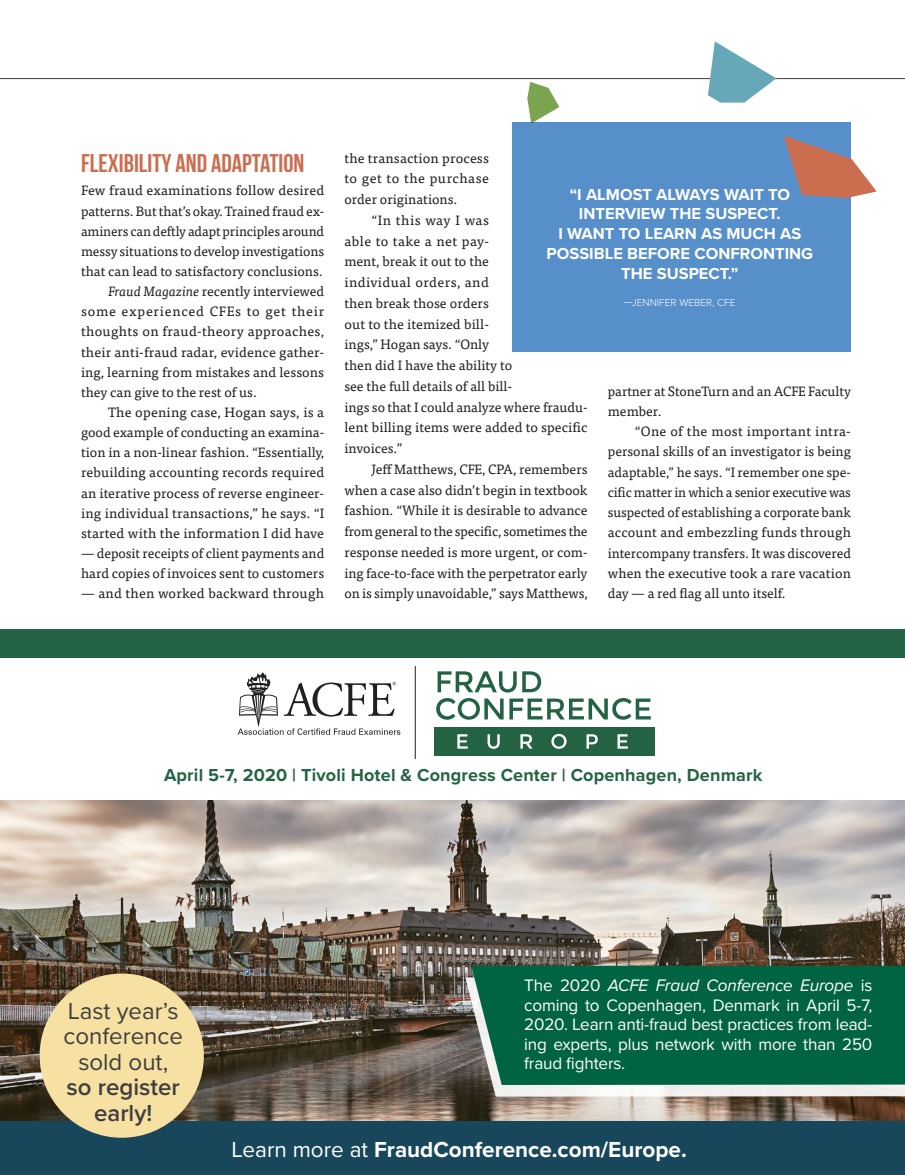
<style>
.page{position:relative;width:905px;height:1175px;background:#fff}
.page>*{position:absolute;margin:0;border:0;box-sizing:border-box;transform-origin:0 0}
.t1{font:700 25.5px "Bebas Neue";color:#cb6e50}
.t2{font:24px/25.5px "Proxima Nova";color:#3e3e3f;text-align:center}
.t3{font:600 24px/25.5px "Proxima Nova";color:#3e3e3f;text-align:center}
.t4{font:700 22.5px "Proxima Nova";color:#fff}
.t5{font:700 18px "Proxima Nova";letter-spacing:.01em;color:#246344}
.t6{font:17.25px/19.5px "Proxima Nova";letter-spacing:-.01em;color:#fff;text-align:justify}
.t7{font:700 16.5px/19.8px "Proxima Nova";color:#fff;text-align:center}
.t8{font:13.5px/20.7px "Tisa Pro";color:#231f20}
.t9{font:13.5px "Tisa Pro";letter-spacing:.02em;color:#231f20}
.t10{font:13.5px "Tisa Pro";letter-spacing:.05em;color:#231f20}
.t11{font:300 10.5px "Proxima Nova";color:#fff}
.s1{font-style:italic}
.s2{font-weight:400}
</style>
<div class="page">
<hr style="left:0;top:78px;width:904px;height:1px;background:#3e3e3f">
<svg style="left:708px;top:41px;width:68px;height:62px"></svg>
<svg style="left:527px;top:82px;width:32px;height:41px"></svg>
<div style="left:512px;top:123px;width:338px;height:229px;background:#578fcb"></div>
<svg style="left:783px;top:136px;width:93px;height:62px"></svg>
<img style="left:0;top:800px;width:904px;height:321px">
<svg style="left:465px;top:977px;width:439px;height:119px;fill:#f1efee"></svg>
<div style="left:471px;top:965px;width:433px;height:120px;background:#006342"></div>
<div style="left:0;top:629px;width:904px;height:28px;background:#246344"></div>
<svg style="left:237px;top:672px;width:163px;height:63px"></svg>
<div style="left:434px;top:727px;width:221px;height:28px;background:#236344"></div>
<svg style="left:437px;top:671px;width:79px;height:21px"></svg>
<svg style="left:522px;top:671px;width:19px;height:21px"></svg>
<svg style="left:436px;top:698px;width:67px;height:21px"></svg>
<svg style="left:509px;top:698px;width:141px;height:21px"></svg>
<svg style="left:457px;top:734px;width:10px;height:14px"></svg>
<svg style="left:487px;top:734px;width:12px;height:14px"></svg>
<svg style="left:520px;top:734px;width:12px;height:14px"></svg>
<svg style="left:551px;top:734px;width:15px;height:14px"></svg>
<svg style="left:586px;top:734px;width:11px;height:14px"></svg>
<svg style="left:617px;top:734px;width:11px;height:14px"></svg>
<hr style="left:415px;top:666px;width:1px;height:93px;background:#231f20">
<div style="left:0;top:1121px;width:904px;height:53px;background:#18475c"></div>
<div style="left:40px;top:973px;width:164px;height:164px;background:#f6e0a2;border-radius:50%"></div>
<h1 class="t1" style="left:81px;top:149px;width:225px">FLEXIBILITY AND ADAPTATION</h1>
<p class="t8" style="left:81px;top:179px;width:245px">Few fraud examinations follow desired</p>
<p class="t8" style="left:81px;top:200px;width:245px">patterns. But that’s okay. Trained fraud ex-</p>
<p class="t8" style="left:81px;top:220px;width:244px">aminers can deftly adapt principles around</p>
<p class="t8" style="left:81px;top:240px;width:245px">messy situations to develop investigations</p>
<p class="t8" style="left:81px;top:260px;width:243px">that can lead to satisfactory conclusions.</p>
<p class="t8" style="left:108px;top:280px;width:217px"><span class="s1">Fraud Magazine</span> recently interviewed</p>
<p class="t10" style="left:81px;top:301px;width:245px">some experienced CFEs to get their</p>
<p class="t9" style="left:81px;top:322px;width:244px">thoughts on fraud-theory approaches,</p>
<p class="t8" style="left:81px;top:341px;width:245px">their anti-fraud radar, evidence gather-</p>
<p class="t8" style="left:81px;top:361px;width:244px">ing, learning from mistakes and lessons</p>
<p class="t8" style="left:81px;top:381px;width:177px">they can give to the rest of us.</p>
<p class="t8" style="left:108px;top:401px;width:218px">The opening case, Hogan says, is a</p>
<p class="t8" style="left:81px;top:421px;width:245px">good example of conducting an examina-</p>
<p class="t8" style="left:81px;top:441px;width:244px">tion in a non-linear fashion. “Essentially,</p>
<p class="t8" style="left:81px;top:461px;width:245px">rebuilding accounting records required</p>
<p class="t8" style="left:81px;top:481px;width:245px">an iterative process of reverse engineer-</p>
<p class="t8" style="left:81px;top:502px;width:245px">ing individual transactions,” he says. “I</p>
<p class="t8" style="left:81px;top:522px;width:244px">started with the information I did have</p>
<p class="t8" style="left:81px;top:542px;width:245px;line-height:20.1px">— deposit receipts of client payments and hard copies of invoices sent to customers</p>
<p class="t8" style="left:81px;top:582px;width:244px">— and then worked backward through</p>
<p class="t8" style="left:344px;top:147px;width:146px;text-align:justify">the transaction process to get to the purchase order originations.</p>
<p class="t8" style="left:344px;top:209px;width:245px;text-indent:27px">“In this way I was<br>able to take a net pay-<br>ment, break it out to the<br>individual orders, and<br>then break those orders<br>out to the itemized bill-<br>ings,” Hogan says. “Only<br>then did I have the ability to<br>see the full details of all bill-<br>ings so that I could analyze where fraudu&shy;lent billing items were added to specific invoices.”</p>
<p class="t8" style="left:344px;top:458px;width:245px;text-align:justify;text-indent:27px">Jeff Matthews, CFE, CPA, remembers when a case also didn’t begin in textbook fashion. “While it is desirable to advance from general to the specific, sometimes the response needed is more urgent, or com&shy;ing face-to-face with the perpetrator early on is simply unavoidable,” says Matthews,</p>
<p class="t7" style="left:546px;top:184px;width:268px">“I ALMOST ALWAYS WAIT TO<br>INTERVIEW THE SUSPECT.<br>I WANT TO LEARN AS MUCH AS<br>POSSIBLE BEFORE CONFRONTING<br>THE SUSPECT.”</p>
<p class="t11" style="left:624px;top:294px;width:113px">—JENNIFER WEBER, CFE</p>
<p class="t8" style="left:608px;top:380px;width:245px;line-height:20.2px">partner at StoneTurn and an ACFE Faculty member.</p>
<p class="t8" style="left:608px;top:420px;width:245px;line-height:20.2px;text-align:justify;text-indent:27px">“One of the most important intra&shy;personal skills of an investigator is being adaptable,” he says. “I remember one spe&shy;cific matter in which a senior executive was suspected of establishing a corporate bank account and embezzling funds through intercompany transfers. It was discovered when the executive took a rare vacation day — a red flag all unto itself.</p>
<h3 class="t5" style="left:164px;top:761px;width:600px">April 5-7, 2020 | Tivoli Hotel &amp; Congress Center | Copenhagen, Denmark</h3>
<h2 class="t2" style="left:64px;top:997px;width:121px">Last year’s conference sold out,</h2>
<h2 class="t3" style="left:67px;top:1073px;width:115px">so register early!</h2>
<p class="t6" style="left:524px;top:974px;width:350px">The 2020 <span class="s1">ACFE Fraud Conference Europe</span> is coming to Copenhagen, Denmark in April 5-7, 2020. Learn anti-fraud best practices from lead&shy;ing experts, plus network with more than 250 fraud fighters.</p>
<h3 class="t4" style="left:231px;top:1132px;width:456px"><span class="s2">Learn more at</span> FraudConference.com/Europe.</h3>
</div>
